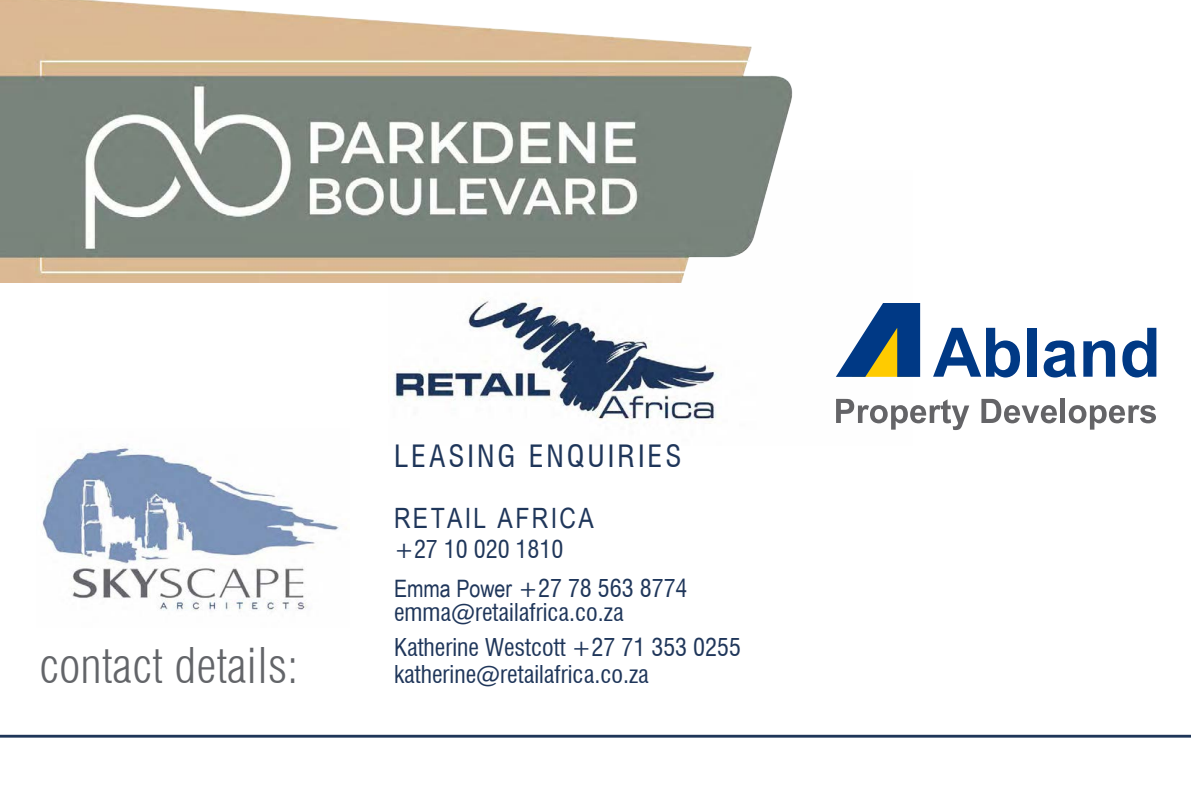
<style>
.page{position:relative;width:1191px;height:792px;background:#fff}
.page>*{position:absolute;margin:0;border:0;box-sizing:border-box;transform-origin:0 0}
.t1{font:300 condensed 48px "Swiss 721 BT";color:#636569}
.t2{font:condensed 30px "Swiss 721 BT";letter-spacing:.1em;color:#1f365a}
.t3{font:28px "Arial Narrow";letter-spacing:.085em;color:#1f365a}
.t4{font:condensed 24px/39.5px "Swiss 721 BT";color:#1f365a}
.s1{font-family:"Arial Narrow";font-stretch:normal}
</style>
<div class="page">
<img style="left:42px;top:446px;width:305px;height:166px">
<img style="left:389px;top:282px;width:523px;height:142px">
<svg style="left:933px;top:328px;width:87px;height:50px"></svg>
<div style="left:1027px;top:328px;width:9px;height:49px;background:#003985"></div>
<svg style="left:1043px;top:340px;width:33px;height:38px"></svg>
<svg style="left:1083px;top:340px;width:32px;height:37px"></svg>
<svg style="left:1122px;top:328px;width:34px;height:50px"></svg>
<svg style="left:836px;top:304px;width:84px;height:73px"></svg>
<svg style="left:836px;top:399px;width:133px;height:31px"></svg>
<svg style="left:981px;top:399px;width:76px;height:24px"></svg>
<div style="left:1060px;top:399px;width:5px;height:24px;background:#646467"></div>
<svg style="left:1068px;top:405px;width:88px;height:25px"></svg>
<hr style="left:0;top:735px;width:1191px;height:3px;background:#1e3659">
<img style="left:0;top:0;width:793px;height:282px">
<h1 class="t1" style="left:39px;top:636px;width:261px">contact details:</h1>
<p class="t2" style="left:394px;top:438px;width:289px">LEASING ENQUIRIES</p>
<p class="t3" style="left:394px;top:498px;width:201px">RETAIL AFRICA</p>
<p class="t4" style="left:394px;top:529px;width:295px">+27 10 020 1810<br><span class="s1">Emma Power</span> +27 78 563 8774</p>
<p class="t4" style="left:394px;top:594px;width:348px;line-height:35.3px">emma@retailafrica.co.za<br>Katherine Westcott +27 71 353 0255</p>
<p class="t4" style="left:394px;top:655px;width:256px">katherine@retailafrica.co.za</p>
</div>
